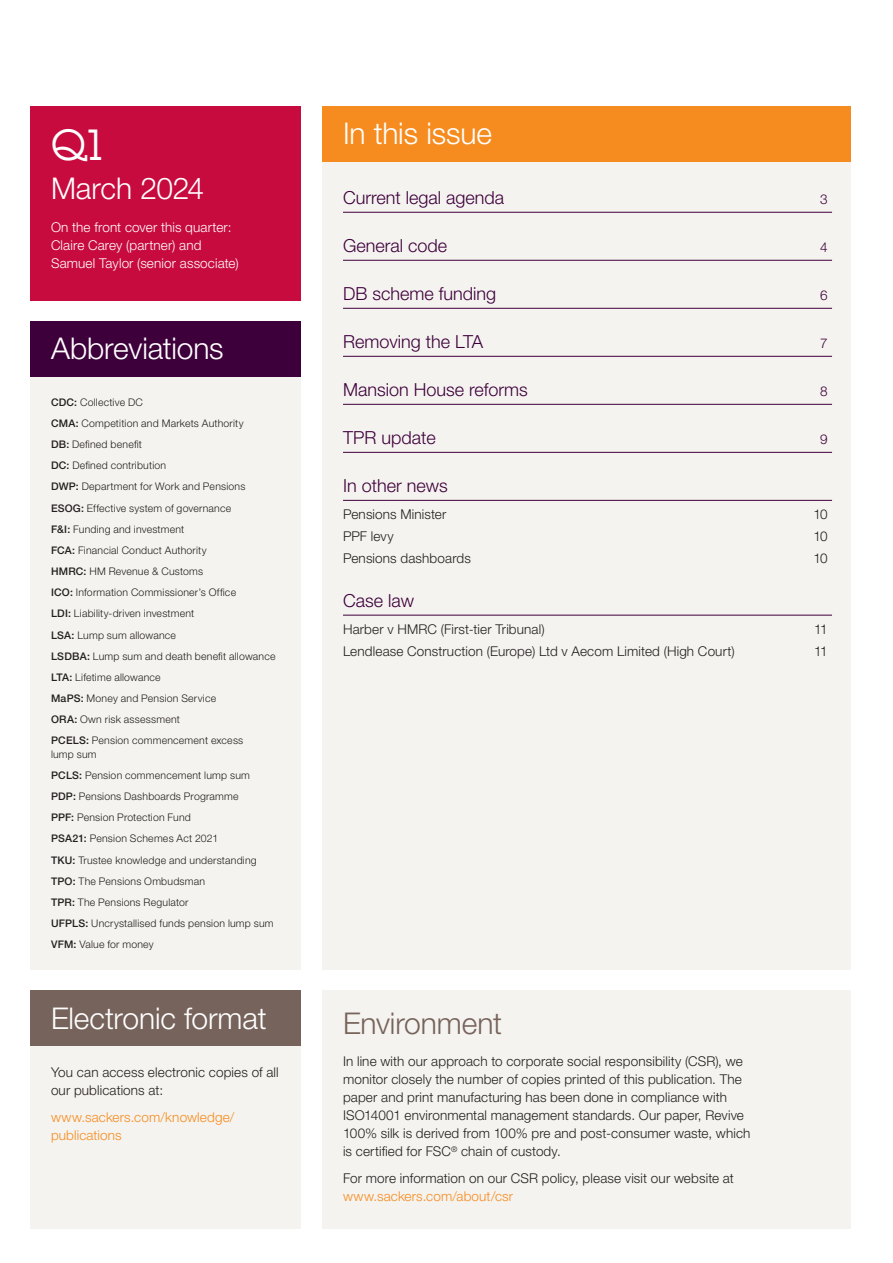
<style>
.page{position:relative;width:893px;height:1263px;background:#fff}
.page>*{position:absolute;margin:0;border:0;box-sizing:border-box;transform-origin:0 0}
.t1{font:39px "Lubalin";color:#fff}
.t2{font:300 30px "Helvetica Neue LT Pro";letter-spacing:-.005em;color:#fff}
.t3{font:300 30px "Helvetica Neue LT Pro";letter-spacing:-.005em;color:#76635b}
.Contents_L1{font:300 18px "Helvetica Neue LT Pro";color:#3d003b}
.Contents_L2{font:300 13.5px/18px "Helvetica Neue LT Pro";letter-spacing:.01em;color:#231f20}
.t4{font:300 13.5px/18px "Helvetica Neue LT Pro";letter-spacing:.01em;color:#fff}
.t5{font:300 13.5px/18px "Helvetica Neue LT Pro";letter-spacing:.01em;color:#f68c1f}
.Contents_L1-2{font:300 13.5px "Helvetica Neue LT Pro";color:#3d003b}
.Abbreviations_text{font:300 10.5px/13.5px "Helvetica Neue LT Pro";letter-spacing:.02em;color:#231f20}
.s1{font-weight:500}
.s2{color:#f68c1f}
</style>
<div class="page">
<div style="left:322px;top:106px;width:528px;height:863px;background:#f5f3ef"></div>
<div style="left:30px;top:322px;width:270px;height:647px;background:#f5f3ef"></div>
<hr style="left:343px;top:212px;width:489px;height:1px;background:#3d003b">
<hr style="left:343px;top:260px;width:489px;height:1px;background:#3d003b">
<hr style="left:343px;top:308px;width:489px;height:1px;background:#3d003b">
<hr style="left:343px;top:356px;width:489px;height:1px;background:#3d003b">
<hr style="left:343px;top:404px;width:489px;height:1px;background:#3d003b">
<hr style="left:343px;top:452px;width:489px;height:1px;background:#3d003b">
<hr style="left:343px;top:500px;width:489px;height:1px;background:#3d003b">
<hr style="left:343px;top:615px;width:489px;height:1px;background:#3d003b">
<div style="left:322px;top:106px;width:528px;height:56px;background:#f68c1f"></div>
<div style="left:30px;top:322px;width:270px;height:55px;background:#3d003b"></div>
<div style="left:30px;top:106px;width:270px;height:194px;background:#c80b3e"></div>
<div style="left:30px;top:991px;width:270px;height:55px;background:#76635b"></div>
<div style="left:30px;top:1046px;width:270px;height:183px;background:#f5f3ef"></div>
<div style="left:322px;top:991px;width:528px;height:238px;background:#f5f3ef"></div>
<p class="t1" style="left:51px;top:119px;width:53px">Q1</p>
<p class="t2" style="left:51px;top:170px;width:155px">March 2024</p>
<p class="t4" style="left:51px;top:218px;width:189px">On the front cover this quarter:<br>Claire Carey (partner) and<br>Samuel Taylor (senior associate)</p>
<p class="t2" style="left:51px;top:330px;width:174px">Abbreviations</p>
<p class="Abbreviations_text" style="left:51px;top:395px;width:93px"><span class="s1">CDC:</span> Collective DC</p>
<p class="Abbreviations_text" style="left:51px;top:416px;width:194px"><span class="s1">CMA:</span> Competition and Markets Authority</p>
<p class="Abbreviations_text" style="left:51px;top:437px;width:92px"><span class="s1">DB:</span> Defined benefit</p>
<p class="Abbreviations_text" style="left:51px;top:459px;width:117px"><span class="s1">DC:</span> Defined contribution</p>
<p class="Abbreviations_text" style="left:51px;top:480px;width:196px"><span class="s1">DWP:</span> Department for Work and Pensions</p>
<p class="Abbreviations_text" style="left:51px;top:501px;width:182px"><span class="s1">ESOG:</span> Effective system of governance</p>
<p class="Abbreviations_text" style="left:51px;top:522px;width:135px"><span class="s1">F&amp;I:</span> Funding and investment</p>
<p class="Abbreviations_text" style="left:51px;top:543px;width:157px"><span class="s1">FCA:</span> Financial Conduct Authority</p>
<p class="Abbreviations_text" style="left:51px;top:564px;width:154px"><span class="s1">HMRC:</span> HM Revenue &amp; Customs</p>
<p class="Abbreviations_text" style="left:51px;top:585px;width:187px"><span class="s1">ICO:</span> Information Commissioner’s Office</p>
<p class="Abbreviations_text" style="left:51px;top:607px;width:145px"><span class="s1">LDI:</span> Liability-driven investment</p>
<p class="Abbreviations_text" style="left:51px;top:628px;width:126px"><span class="s1">LSA:</span> Lump sum allowance</p>
<p class="Abbreviations_text" style="left:51px;top:649px;width:226px"><span class="s1">LSDBA:</span> Lump sum and death benefit allowance</p>
<p class="Abbreviations_text" style="left:51px;top:670px;width:111px"><span class="s1">LTA:</span> Lifetime allowance</p>
<p class="Abbreviations_text" style="left:51px;top:691px;width:167px"><span class="s1">MaPS:</span> Money and Pension Service</p>
<p class="Abbreviations_text" style="left:51px;top:712px;width:130px"><span class="s1">ORA:</span> Own risk assessment</p>
<p class="Abbreviations_text" style="left:51px;top:734px;width:194px"><span class="s1">PCELS:</span> Pension commencement excess lump sum</p>
<p class="Abbreviations_text" style="left:51px;top:768px;width:200px"><span class="s1">PCLS:</span> Pension commencement lump sum</p>
<p class="Abbreviations_text" style="left:51px;top:789px;width:189px"><span class="s1">PDP:</span> Pensions Dashboards Programme</p>
<p class="Abbreviations_text" style="left:51px;top:810px;width:141px"><span class="s1">PPF:</span> Pension Protection Fund</p>
<p class="Abbreviations_text" style="left:51px;top:832px;width:169px"><span class="s1">PSA21:</span> Pension Schemes Act 2021</p>
<p class="Abbreviations_text" style="left:51px;top:853px;width:207px"><span class="s1">TKU:</span> Trustee knowledge and understanding</p>
<p class="Abbreviations_text" style="left:51px;top:874px;width:156px"><span class="s1">TPO:</span> The Pensions Ombudsman</p>
<p class="Abbreviations_text" style="left:51px;top:895px;width:139px"><span class="s1">TPR:</span> The Pensions Regulator</p>
<p class="Abbreviations_text" style="left:51px;top:916px;width:224px"><span class="s1">UFPLS:</span> Uncrystallised funds pension lump sum</p>
<p class="Abbreviations_text" style="left:51px;top:937px;width:104px"><span class="s1">VFM:</span> Value for money</p>
<p class="t2" style="left:51px;top:1000px;width:217px">Electronic format</p>
<p class="Contents_L2" style="left:51px;top:1063px;width:229px">You can access electronic copies of all our publications at:</p>
<p class="t5" style="left:51px;top:1107px;width:185px">www.sackers.com/knowledge/ publications</p>
<p class="t2" style="left:343px;top:115px;width:151px">In this issue</p>
<p class="Contents_L1" style="left:343px;top:187px;width:163px">Current legal agenda</p>
<p class="Contents_L1-2" style="left:820px;top:191px;width:9px">3</p>
<p class="Contents_L1" style="left:343px;top:235px;width:106px">General code</p>
<p class="Contents_L1-2" style="left:820px;top:239px;width:9px">4</p>
<p class="Contents_L1" style="left:343px;top:283px;width:155px">DB scheme funding</p>
<p class="Contents_L1-2" style="left:820px;top:287px;width:9px">6</p>
<p class="Contents_L1" style="left:343px;top:331px;width:142px">Removing the LTA</p>
<p class="Contents_L1-2" style="left:820px;top:335px;width:9px">7</p>
<p class="Contents_L1" style="left:343px;top:379px;width:186px">Mansion House reforms</p>
<p class="Contents_L1-2" style="left:820px;top:383px;width:9px">8</p>
<p class="Contents_L1" style="left:343px;top:427px;width:94px">TPR update</p>
<p class="Contents_L1-2" style="left:820px;top:431px;width:9px">9</p>
<p class="Contents_L1" style="left:343px;top:475px;width:106px">In other news</p>
<p class="Contents_L2" style="left:343px;top:505px;width:105px">Pensions Minister</p>
<p class="Contents_L2" style="left:813px;top:505px;width:16px">10</p>
<p class="Contents_L2" style="left:343px;top:527px;width:52px">PPF levy</p>
<p class="Contents_L2" style="left:813px;top:527px;width:16px">10</p>
<p class="Contents_L2" style="left:343px;top:549px;width:129px">Pensions dashboards</p>
<p class="Contents_L2" style="left:813px;top:549px;width:16px">10</p>
<p class="Contents_L1" style="left:343px;top:590px;width:73px">Case law</p>
<p class="Contents_L2" style="left:343px;top:619px;width:203px">Harber v HMRC (First-tier Tribunal)</p>
<p class="Contents_L2" style="left:814px;top:619px;width:15px">11</p>
<p class="Contents_L2" style="left:343px;top:642px;width:393px">Lendlease Construction (Europe) Ltd v Aecom Limited (High Court)</p>
<p class="Contents_L2" style="left:814px;top:642px;width:15px">11</p>
<p class="t3" style="left:343px;top:1004px;width:161px">Environment</p>
<p class="Contents_L2" style="left:343px;top:1052px;width:409px">In line with our approach to corporate social responsibility (CSR), we monitor closely the number of copies printed of this publication. The paper and print manufacturing has been done in compliance with ISO14001 environmental management standards. Our paper, Revive 100% silk is derived from 100% pre and post-consumer waste, which is certified for FSC<sup>®</sup> chain of custody.</p>
<p class="Contents_L2" style="left:343px;top:1169px;width:392px">For more information on our CSR policy, please visit our website at <span class="s2">www.sackers.com/about/csr</span></p>
</div>
